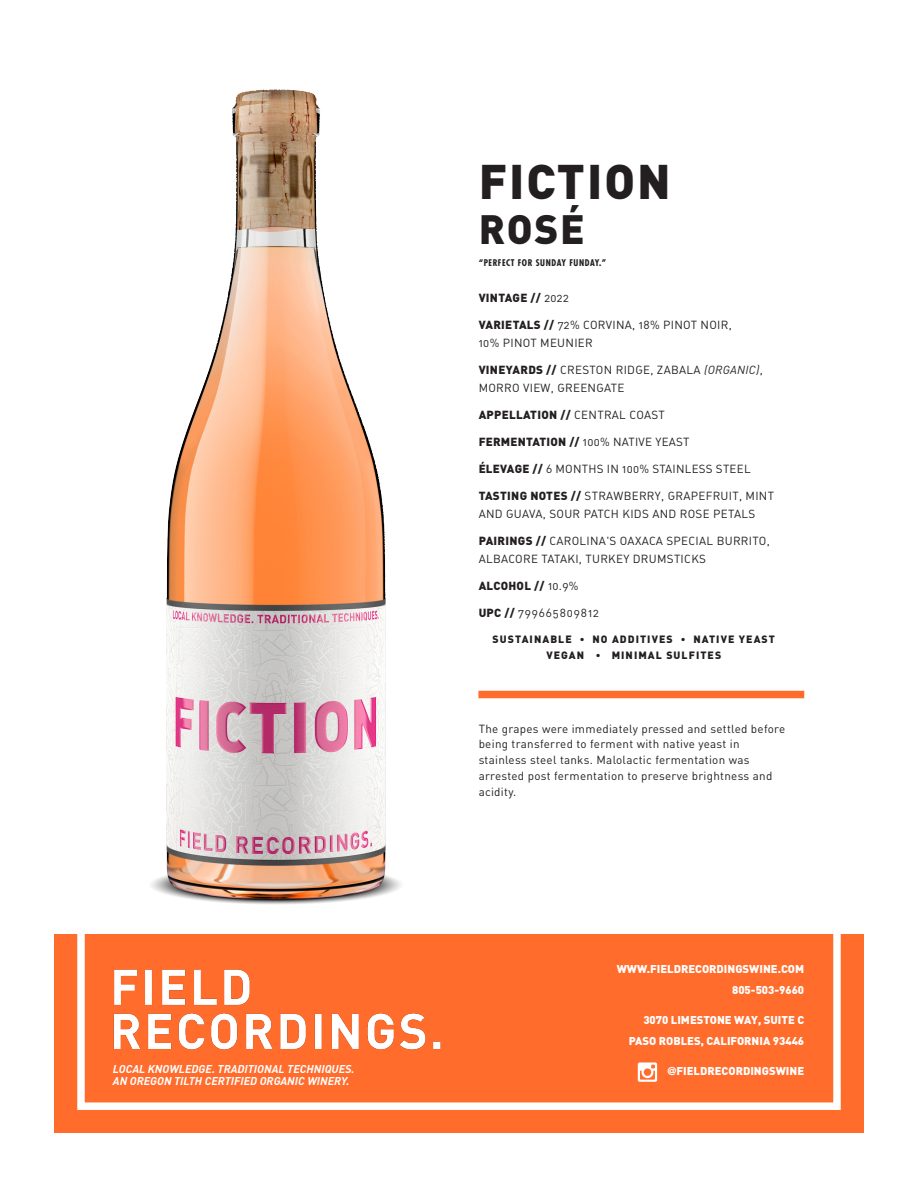
<style>
.page{position:relative;width:918px;height:1188px;background:#fff}
.page>*{position:absolute;margin:0;border:0;box-sizing:border-box;transform-origin:0 0}
.t1{font:900 48px "DIN";letter-spacing:.04em;color:#231f20}
.t2{font:900 40.5px "DIN";color:#231f20}
.t3{font:11.7px/18px "DIN Regular Alternate";letter-spacing:.025em;color:#231f20}
.t4{font:900 11.7px "DIN";letter-spacing:.025em;color:#231f20}
.t5{font:11.7px "DIN Regular Alternate";letter-spacing:.075em;color:#231f20}
.t6{font:900 11.25px/21px "DIN";color:#fff;text-align:right}
.t7{font:italic 700 11.25px "DIN";color:#fff}
.t8{font:900 10.5px "DIN";letter-spacing:.1em;color:#231f20}
.t9{font:700 condensed 9px "Futura Std";letter-spacing:.06em;color:#231f20}
.s1{font-family:"DIN Regular Alternate";font-weight:400}
.s2{font-family:"DIN";font-weight:900}
.s3{font-family:"DIN";font-style:italic}
.s4{font-family:"Avenir"}
</style>
<div class="page">
<div style="left:54px;top:935px;width:810px;height:198px;background:#ff6c2c"></div>
<img style="left:113px;top:969px;width:328px;height:81px">
<svg style="left:638px;top:1062px;width:19px;height:20px"></svg>
<div style="left:77px;top:76px;width:764px;height:1034px;border:8px solid #fff"></div>
<div style="left:478px;top:691px;width:326px;height:7px;background:#ff6c2c"></div>
<img style="left:77px;top:76px;width:457px;height:857px">
<h1 class="t1" style="left:479px;top:149px;width:193px">FICTION</h1>
<h2 class="t2" style="left:479px;top:202px;width:108px">ROSÉ</h2>
<p class="t9" style="left:479px;top:257px;width:129px">“PERFECT FOR SUNDAY FUNDAY.”</p>
<p class="t4" style="left:479px;top:290px;width:92px">VINTAGE // <span class="s1">2022</span></p>
<p class="t3" style="left:479px;top:316px;width:255px"><span class="s2">VARIETALS //</span> 72% CORVINA, 18% PINOT NOIR,<br>10% PINOT MEUNIER</p>
<p class="t3" style="left:479px;top:361px;width:286px"><span class="s2">VINEYARDS //</span> CRESTON RIDGE, ZABALA <span class="s3">(ORGANIC)</span>,<br>MORRO VIEW, GREENGATE</p>
<p class="t4" style="left:479px;top:407px;width:188px">APPELLATION // <span class="s1">CENTRAL COAST</span></p>
<p class="t3" style="left:479px;top:433px;width:212px"><span class="s2">FERMENTATION //</span> 100% NATIVE YEAST</p>
<p class="t3" style="left:479px;top:460px;width:273px"><span class="s2">ÉLEVAGE //</span> 6 MONTHS IN 100% STAINLESS STEEL</p>
<p class="t3" style="left:479px;top:487px;width:297px"><span class="s2">TASTING NOTES //</span> STRAWBERRY, GRAPEFRUIT, MINT<br>AND GUAVA, SOUR PATCH KIDS AND ROSE PETALS</p>
<p class="t3" style="left:479px;top:532px;width:293px"><span class="s2">PAIRINGS //</span> CAROLINA'S OAXACA SPECIAL BURRITO,<br>ALBACORE TATAKI, TURKEY DRUMSTICKS</p>
<p class="t4" style="left:479px;top:578px;width:101px">ALCOHOL // <span class="s1">10.9%</span></p>
<p class="t5" style="left:479px;top:606px;width:122px"><span class="s2">UPC //</span> 799665809812</p>
<p class="t8" style="left:493px;top:632px;width:81px">SUSTAINABLE</p>
<p class="t8" style="left:592px;top:632px;width:82px">NO ADDITIVES</p>
<p class="t8" style="left:693px;top:632px;width:83px">NATIVE YEAST</p>
<p class="t8" style="left:546px;top:648px;width:39px">VEGAN</p>
<p class="t8" style="left:612px;top:648px;width:111px">MINIMAL SULFITES</p>
<p class="t3" style="left:479px;top:720px;width:308px;line-height:15.8px">The grapes were immediately pressed and settled before being transferred to ferment with native yeast in stainless steel tanks. Malolactic fermentation was arrested post fermentation to preserve brightness and acidity.</p>
<p class="t6" style="left:617px;top:958px;width:189px">WWW.FIELDRECORDINGSWINE.COM<br>805-503-9660</p>
<p class="t6" style="left:629px;top:1009px;width:177px">3070 LIMESTONE WAY, SUITE C<br>PASO ROBLES, CALIFORNIA 93446</p>
<p class="t7" style="left:113px;top:1062px;width:243px">LOCAL KNOWLEDGE. TRADITIONAL TECHNIQUES.</p>
<p class="t6" style="left:668px;top:1060px;width:138px"><span class="s4">@</span>FIELDRECORDINGSWINE</p>
<p class="t7" style="left:113px;top:1074px;width:238px">AN OREGON TILTH CERTIFIED ORGANIC WINERY.</p>
</div>
